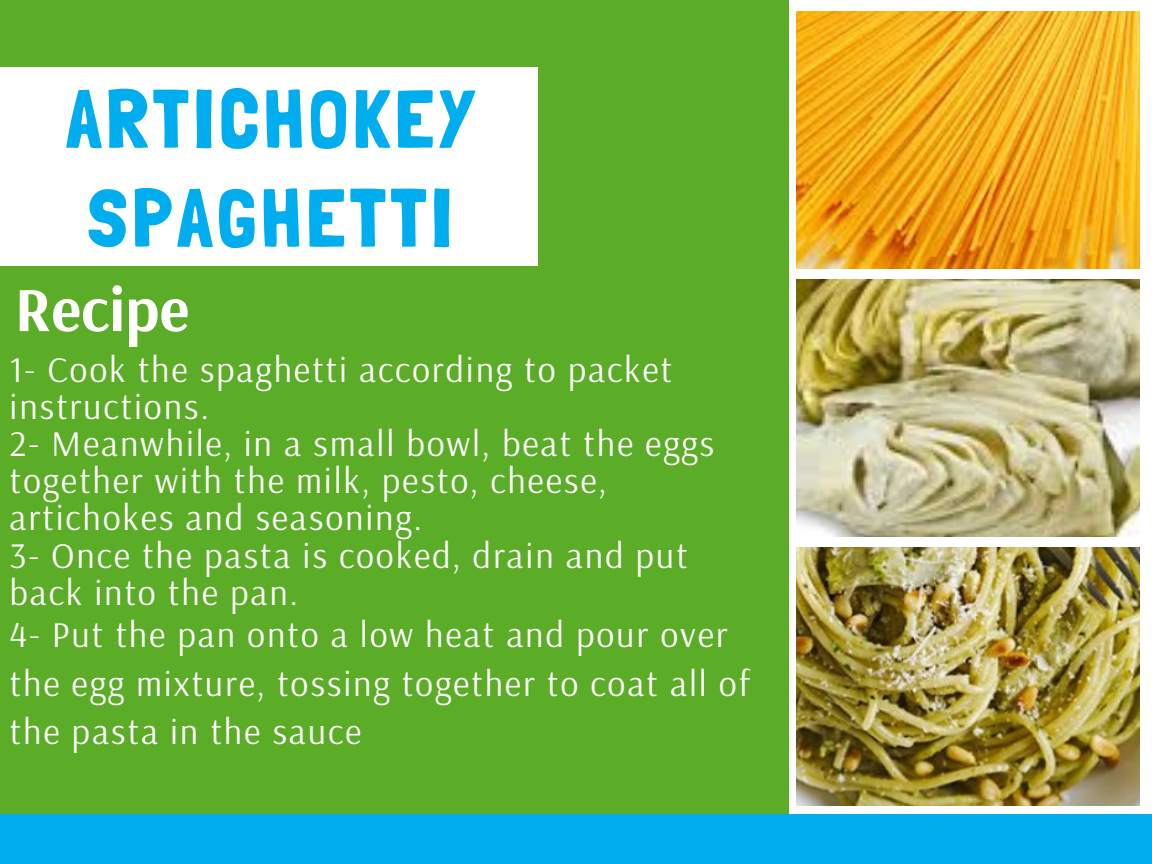
<style>
.page{position:relative;width:1152px;height:864px;background:#fff}
.page>*{position:absolute;margin:0;border:0;box-sizing:border-box;transform-origin:0 0}
.t1{font:82.5px/99px "Londrina Solid";letter-spacing:.05em;color:#00adef}
.t2{font:700 63px "Arsenal";color:#fff}
.t3{font:36px/37.2px "Arsenal";letter-spacing:.05em;color:#fff}
</style>
<div class="page">
<div style="left:0;top:0;width:788px;height:864px;background:#5bac26"></div>
<div style="left:0;top:814px;width:1152px;height:50px;background:#00adef"></div>
<div style="left:0;top:67px;width:537px;height:198px;background:#fff"></div>
<img style="left:797px;top:12px;width:343px;height:256px">
<img style="left:797px;top:280px;width:343px;height:256px">
<img style="left:797px;top:547px;width:343px;height:258px">
<h1 class="t1" style="left:66px;top:69px;width:410px">ARTICHOKEY<br>SPAGHETTI</h1>
<h2 class="t2" style="left:15px;top:268px;width:176px">Recipe</h2>
<p class="t3" style="left:10px;top:350px;width:706px">1- Cook the spaghetti according to packet instructions.<br>2- Meanwhile, in a small bowl, beat the eggs together with the milk, pesto, cheese, artichokes and seasoning.<br>3- Once the pasta is cooked, drain and put back into the pan.</p>
<p class="t3" style="left:10px;top:610px;width:742px;line-height:48.3px">4- Put the pan onto a low heat and pour over the egg mixture, tossing together to coat all of the pasta in the sauce</p>
</div>
